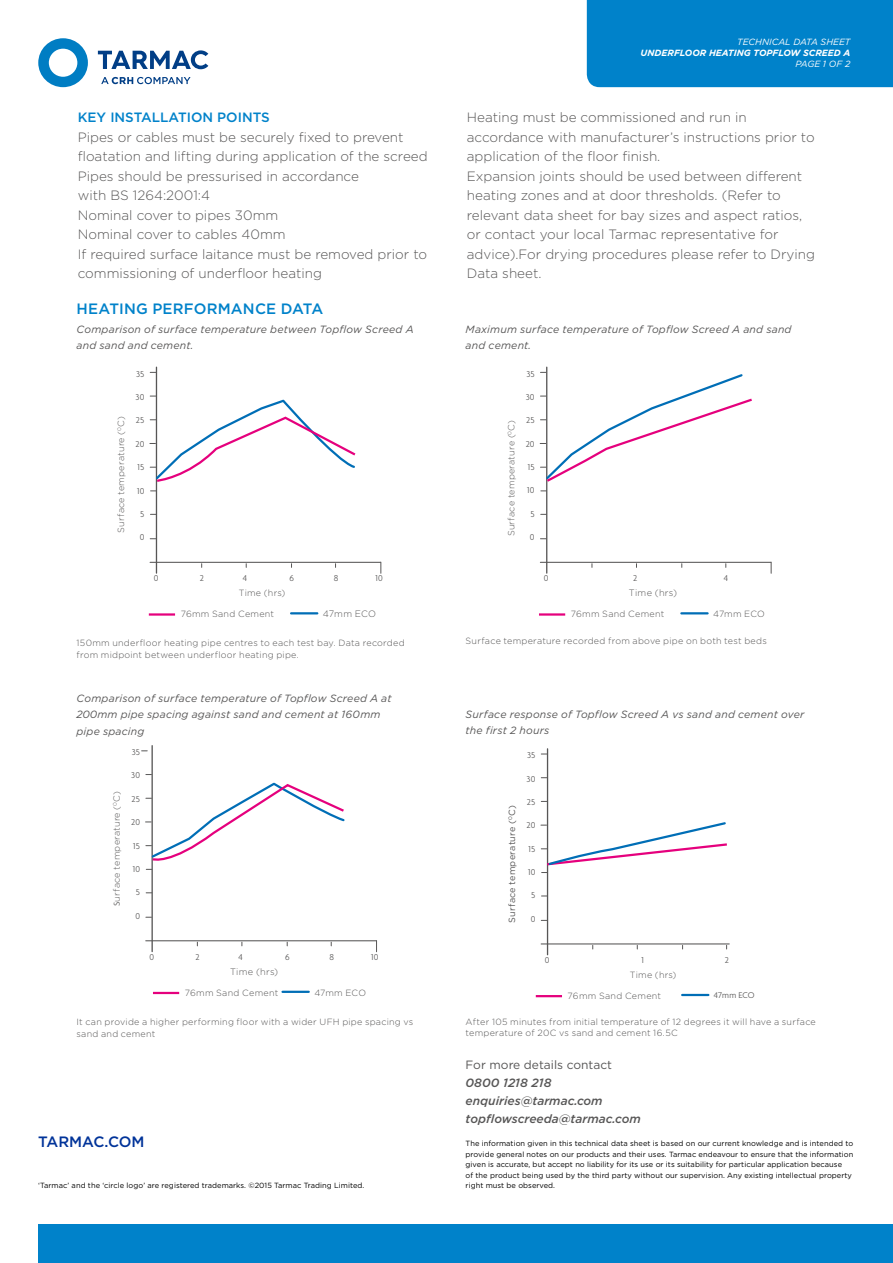
<style>
.page{position:relative;width:893px;height:1263px;background:#fff}
.page>*{position:absolute;margin:0;border:0;box-sizing:border-box;transform-origin:0 0}
.t1{font:500 15px "Gotham";letter-spacing:.01em;color:#0082ca}
.t2{font:500 15px "Gotham";color:#039}
.t3{font:300 13.5px/19.5px "Gotham";color:#575656}
.t4{font:500 13.5px "Gotham";color:#0082ca}
.t5{font:italic 500 12px/18px "Gotham";color:#575656}
.t6{font:12px "Gotham";color:#575656}
.t7{font:italic 10.5px/16.5px "Gotham";letter-spacing:.02em;color:#575656}
.t8{font:300 9.3px "Agenda";letter-spacing:.02em;color:#575656}
.t9{font:300 9.3px "Gotham";letter-spacing:.025em;color:#575656}
.t10{font:300 9px/12px "Gotham";letter-spacing:.03em;color:#575656}
.t11{font:italic 700 9px "Gotham";color:#fff}
.t12{font:italic 9px "Gotham";color:#fff}
.t13{font:9px "Gotham";letter-spacing:.03em;color:#575656}
.t14{font:300 9px "Agenda";color:#575656}
.t15{font:7.5px/10.5px "Gotham";letter-spacing:.005em;color:#000}
.s1{font-family:"Agenda";font-size:9.3px}
</style>
<div class="page">
<div style="left:38px;top:1225px;width:855px;height:38px;background:#0082ca"></div>
<svg style="left:101px;top:77px;width:90px;height:7px"></svg>
<svg style="left:98px;top:50px;width:110px;height:19px"></svg>
<svg style="left:38px;top:38px;width:50px;height:49px"></svg>
<div style="left:587px;top:0;width:306px;height:87px;background:#0082ca"></div>
<hr style="left:156px;top:367px;width:1px;height:206px;background:#575656">
<hr style="left:151px;top:746px;width:2px;height:205px;background:#575656">
<hr style="left:546px;top:367px;width:1px;height:206px;background:#575656">
<hr style="left:547px;top:749px;width:1px;height:206px;background:#575656">
<hr style="left:150px;top:562px;width:231px;height:1px;background:#575656">
<hr style="left:146px;top:940px;width:230px;height:1px;background:#575656">
<hr style="left:540px;top:562px;width:231px;height:1px;background:#575656">
<hr style="left:541px;top:943px;width:188px;height:1px;background:#575656">
<svg style="left:376px;top:940px;width:1px;height:12px"></svg>
<svg style="left:150px;top:396px;width:206px;height:87px"></svg>
<svg style="left:146px;top:781px;width:199px;height:89px"></svg>
<svg style="left:540px;top:372px;width:212px;height:111px"></svg>
<svg style="left:541px;top:820px;width:186px;height:53px"></svg>
<hr style="left:149px;top:613px;width:26px;height:3px;background:#e5007d">
<hr style="left:153px;top:992px;width:26px;height:2px;background:#e5007d">
<hr style="left:539px;top:613px;width:26px;height:3px;background:#e5007d">
<hr style="left:536px;top:995px;width:26px;height:2px;background:#e5007d">
<hr style="left:291px;top:612px;width:26px;height:2px;background:#006eb6">
<hr style="left:283px;top:991px;width:26px;height:2px;background:#006eb6">
<hr style="left:681px;top:612px;width:27px;height:2px;background:#006eb6">
<hr style="left:682px;top:994px;width:26px;height:2px;background:#006eb6">
<p class="t12" style="left:737px;top:38px;width:115px">TECHNICAL DATA SHEET</p>
<p class="t11" style="left:640px;top:49px;width:211px">UNDERFLOOR HEATING TOPFLOW SCREED A</p>
<p class="t12" style="left:795px;top:60px;width:57px">PAGE 1 OF 2</p>
<p class="t4" style="left:78px;top:112px;width:194px">KEY INSTALLATION POINTS</p>
<p class="t3" style="left:78px;top:128px;width:351px">Pipes or cables must be securely fixed to prevent floatation and lifting during application of the screed Pipes should be pressurised in accordance<br>with BS 1264:2001:4<br>Nominal cover to pipes 30mm<br>Nominal cover to cables 40mm<br>If required surface laitance must be removed prior to commissioning of underfloor heating</p>
<p class="t3" style="left:467px;top:108px;width:350px">Heating must be commissioned and run in accordance with manufacturer’s instructions prior to application of the floor finish.<br>Expansion joints should be used between different heating zones and at door thresholds. (Refer to relevant data sheet for bay sizes and aspect ratios, or contact your local Tarmac representative for advice).For drying procedures please refer to Drying Data sheet.</p>
<p class="t1" style="left:77px;top:302px;width:248px">HEATING PERFORMANCE DATA</p>
<p class="t7" style="left:77px;top:321px;width:339px">Comparison of surface temperature between Topflow Screed A and sand and cement.</p>
<p class="t7" style="left:466px;top:321px;width:327px">Maximum surface temperature of Topflow Screed A and sand and cement.</p>
<p class="t10" style="left:116px;top:533px;width:118px;rotate:-90deg">Surface temperature (<sup>0</sup>C)</p>
<p class="t8" style="left:136px;top:368px;width:10px">35</p>
<p class="t8" style="left:135px;top:391px;width:10px">30</p>
<p class="t8" style="left:136px;top:415px;width:10px">25</p>
<p class="t8" style="left:135px;top:438px;width:10px">20</p>
<p class="t8" style="left:138px;top:461px;width:8px">15</p>
<p class="t8" style="left:137px;top:485px;width:9px">10</p>
<p class="t8" style="left:140px;top:508px;width:6px">5</p>
<p class="t8" style="left:140px;top:532px;width:6px">0</p>
<p class="t10" style="left:506px;top:536px;width:118px;rotate:-90deg">Surface temperature (<sup>0</sup>C)</p>
<p class="t8" style="left:526px;top:368px;width:10px">35</p>
<p class="t8" style="left:526px;top:391px;width:10px">30</p>
<p class="t8" style="left:526px;top:415px;width:10px">25</p>
<p class="t8" style="left:526px;top:438px;width:10px">20</p>
<p class="t8" style="left:528px;top:461px;width:8px">15</p>
<p class="t8" style="left:527px;top:485px;width:9px">10</p>
<p class="t8" style="left:530px;top:508px;width:6px">5</p>
<p class="t8" style="left:530px;top:532px;width:6px">0</p>
<p class="t8" style="left:154px;top:572px;width:6px">0</p>
<p class="t8" style="left:200px;top:572px;width:6px">2</p>
<p class="t8" style="left:243px;top:572px;width:6px">4</p>
<p class="t8" style="left:289px;top:572px;width:6px">6</p>
<p class="t8" style="left:334px;top:572px;width:6px">8</p>
<p class="t8" style="left:375px;top:572px;width:9px">10</p>
<p class="t8" style="left:544px;top:572px;width:6px">0</p>
<p class="t8" style="left:633px;top:572px;width:6px">2</p>
<p class="t8" style="left:724px;top:572px;width:6px">4</p>
<p class="t10" style="left:239px;top:587px;width:48px">Time (hrs)</p>
<p class="t9" style="left:629px;top:589px;width:49px">Time (hrs)</p>
<p class="t10" style="left:181px;top:608px;width:95px">76mm Sand Cement</p>
<p class="t9" style="left:323px;top:610px;width:55px">47mm ECO</p>
<p class="t10" style="left:571px;top:608px;width:95px">76mm Sand Cement</p>
<p class="t10" style="left:713px;top:608px;width:53px">47mm ECO</p>
<p class="t10" style="left:77px;top:637px;width:330px">150mm underfloor heating pipe centres to each test bay. Data recorded from midpoint between underfloor heating pipe.</p>
<p class="t10" style="left:466px;top:635px;width:303px">Surface temperature recorded from above pipe on both test beds</p>
<p class="t7" style="left:77px;top:690px;width:317px">Comparison of surface temperature of Topflow Screed A at<br>200mm pipe spacing against sand and cement at 160mm pipe spacing</p>
<p class="t7" style="left:466px;top:706px;width:340px">Surface response of Topflow Screed A vs sand and cement over the first 2 hours</p>
<p class="t10" style="left:111px;top:906px;width:116px;rotate:-90deg"><span class="s1">S</span>urface temperature (<sup>0</sup>C)</p>
<p class="t8" style="left:132px;top:746px;width:10px">35</p>
<p class="t8" style="left:131px;top:770px;width:10px">30</p>
<p class="t8" style="left:132px;top:793px;width:10px">25</p>
<p class="t8" style="left:131px;top:816px;width:10px">20</p>
<p class="t8" style="left:133px;top:840px;width:8px">15</p>
<p class="t8" style="left:133px;top:863px;width:9px">10</p>
<p class="t8" style="left:136px;top:887px;width:6px">5</p>
<p class="t8" style="left:135px;top:910px;width:6px">0</p>
<p class="t13" style="left:508px;top:923px;width:119px;rotate:-90deg">Surface temperature (<sup>0</sup>C)</p>
<p class="t8" style="left:527px;top:749px;width:10px">35</p>
<p class="t8" style="left:526px;top:773px;width:10px">30</p>
<p class="t8" style="left:527px;top:796px;width:10px">25</p>
<p class="t8" style="left:526px;top:820px;width:10px">20</p>
<p class="t8" style="left:529px;top:843px;width:8px">15</p>
<p class="t8" style="left:528px;top:866px;width:9px">10</p>
<p class="t8" style="left:531px;top:890px;width:6px">5</p>
<p class="t8" style="left:531px;top:913px;width:6px">0</p>
<p class="t8" style="left:149px;top:951px;width:6px">0</p>
<p class="t8" style="left:195px;top:951px;width:6px">2</p>
<p class="t8" style="left:238px;top:951px;width:6px">4</p>
<p class="t8" style="left:285px;top:951px;width:6px">6</p>
<p class="t8" style="left:329px;top:951px;width:6px">8</p>
<p class="t8" style="left:371px;top:951px;width:9px">10</p>
<p class="t8" style="left:545px;top:954px;width:6px">0</p>
<p class="t8" style="left:642px;top:954px;width:4px">1</p>
<p class="t8" style="left:725px;top:954px;width:6px">2</p>
<p class="t9" style="left:230px;top:967px;width:49px">Time (hrs)</p>
<p class="t10" style="left:630px;top:969px;width:48px">Time (hrs)</p>
<p class="t10" style="left:185px;top:987px;width:95px">76mm Sand Cement</p>
<p class="t10" style="left:314px;top:987px;width:53px">47mm ECO</p>
<p class="t10" style="left:568px;top:990px;width:95px">76mm Sand Cement</p>
<p class="t14" style="left:714px;top:990px;width:42px">47mm ECO</p>
<p class="t10" style="left:77px;top:1016px;width:338px">It can provide a higher performing floor with a wider UFH pipe spacing vs sand and cement</p>
<p class="t10" style="left:466px;top:1017px;width:352px;line-height:10.6px">After 105 minutes from initial temperature of 12 degrees it will have a surface temperature of 20C vs sand and cement 16.5C</p>
<p class="t6" style="left:466px;top:1059px;width:148px">For more details contact</p>
<p class="t5" style="left:466px;top:1074px;width:177px">0800 1218 218 enquiries@tarmac.com topflowscreeda@tarmac.com</p>
<p class="t2" style="left:38px;top:1135px;width:108px">TARMAC.COM</p>
<p class="t15" style="left:38px;top:1181px;width:328px">‘Tarmac’ and the ‘circle logo’ are registered trademarks. ©2015 Tarmac Trading Limited.</p>
<p class="t15" style="left:466px;top:1139px;width:389px">The information given in this technical data sheet is based on our current knowledge and is intended to provide general notes on our products and their uses. Tarmac endeavour to ensure that the information given is accurate, but accept no liability for its use or its suitability for particular application because<br>of the product being used by the third party without our supervision. Any existing intellectual property right must be observed.</p>
</div>
